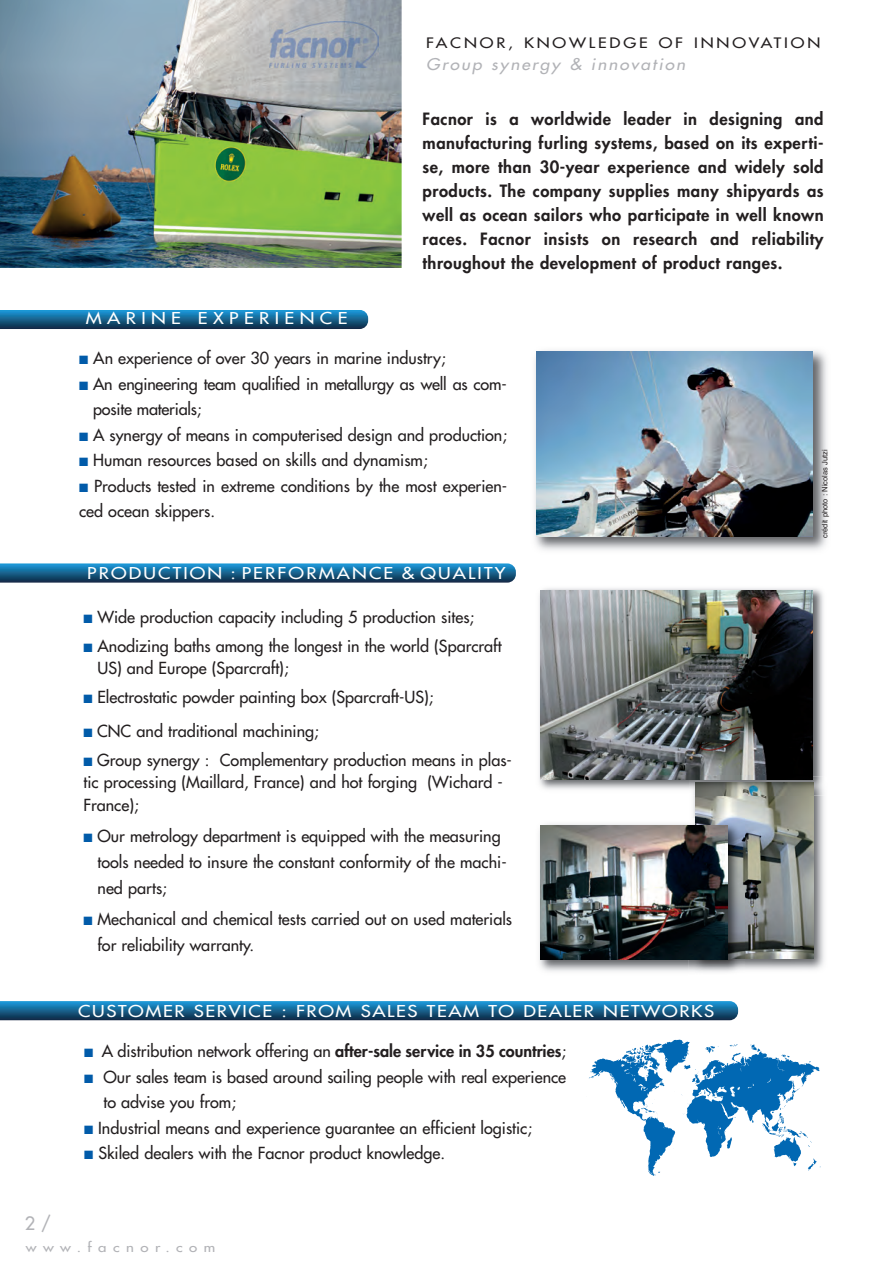
<style>
.page{position:relative;width:895px;height:1264px;background:#fff}
.page>*{position:absolute;margin:0;border:0;box-sizing:border-box;transform-origin:0 0}
.t1{font:18px "Futura";color:#b2b3b7}
.t2{font:800 16.5px/24px "Futura";letter-spacing:.03em;color:#231f20;text-align:justify}
.t3{font:16.2px/25.5px "Futura";color:#231f20}
.t4{font:15.9px "Futura";letter-spacing:.085em;color:#fff;scale:1.18 1}
.t5{font:15.9px "Futura";letter-spacing:.115em;color:#fff;scale:1.18 1}
.t6{font:15.9px "Futura";letter-spacing:.29em;color:#fff;scale:1.18 1}
.t7{font:italic 15.75px "Futura";letter-spacing:.115em;color:#b2b3b7;scale:1.1 1}
.t8{font:14.1px "Futura";letter-spacing:.175em;color:#231f20;scale:1.18 1}
.t9{font:12.75px "Futura";letter-spacing:.435em;color:#b2b3b7;scale:1.18 1}
.t10{font:7.5px "Helvetica";color:#231f20}
.s1{color:#015ba9}
.s2{font-weight:800}
</style>
<div class="page">
<img style="left:693px;top:795px;width:131px;height:175px">
<img style="left:695px;top:795px;width:117px;height:163px">
<img style="left:539px;top:818px;width:205px;height:154px">
<img style="left:540px;top:825px;width:187px;height:135px">
<img style="left:0;top:0;width:401px;height:268px">
<svg style="left:0;top:310px;width:368px;height:19px;background:#16618d"></svg>
<svg style="left:0;top:564px;width:515px;height:18px;background:#16618e"></svg>
<svg style="left:0;top:1001px;width:737px;height:19px;background:#17638f"></svg>
<img style="left:534px;top:350px;width:293px;height:200px">
<img style="left:536px;top:351px;width:276px;height:185px">
<img style="left:539px;top:588px;width:285px;height:207px">
<img style="left:695px;top:783px;width:117px;height:12px">
<img style="left:540px;top:590px;width:272px;height:189px">
<img style="left:269px;top:22px;width:109px;height:45px">
<svg style="left:589px;top:1039px;width:231px;height:136px"></svg>
<p class="t8" style="left:426px;top:35px;width:335px">FACNOR, KNOWLEDGE OF INNOVATION</p>
<p class="t7" style="left:426px;top:56px;width:237px">Group synergy &amp; innovation</p>
<p class="t6" style="left:86px;top:310px;width:223px">MARINE EXPERIENCE</p>
<p class="t2" style="left:422px;top:108px;width:402px">Facnor is a worldwide leader in designing and manufacturing furling systems, based on its experti&shy;se, more than 30-year experience and widely sold products. The company supplies many shipyards as well as ocean sailors who participate in well known races. Facnor insists on research and reliability throughout the development of product ranges.</p>
<p class="t3" style="left:79px;top:347px;width:368px"><span class="s1">■</span> An experience of over 30 years in marine industry;</p>
<p class="t3" style="left:93px;top:372px;width:415px;text-indent:-14px"><span class="s1">■</span> An engineering team qualified in metallurgy as well as com&shy;posite materials;</p>
<p class="t3" style="left:79px;top:423px;width:429px"><span class="s1">■</span> A synergy of means in computerised design and production;</p>
<p class="t3" style="left:79px;top:449px;width:350px"><span class="s1">■</span> Human resources based on skills and dynamism;</p>
<p class="t3" style="left:79px;top:474px;width:429px"><span class="s1">■</span> Products tested in extreme conditions by the most experien&shy;ced ocean skippers.</p>
<p class="t5" style="left:87px;top:565px;width:356px">PRODUCTION : PERFORMANCE &amp; QUALITY</p>
<p class="t3" style="left:83px;top:606px;width:392px"><span class="s1">■</span> Wide production capacity including 5 production sites;</p>
<p class="t3" style="left:97px;top:636px;width:405px;line-height:22.5px;text-indent:-14px"><span class="s1">■</span> Anodizing baths among the longest in the world (Sparcraft<br>US) and Europe (Sparcraft);</p>
<p class="t3" style="left:83px;top:685px;width:351px"><span class="s1">■</span> Electrostatic powder painting box (Sparcraft-US);</p>
<p class="t3" style="left:83px;top:720px;width:237px"><span class="s1">■</span> CNC and traditional machining;</p>
<p class="t3" style="left:83px;top:750px;width:430px;line-height:22.5px"><span class="s1">■</span> Group synergy : Complementary production means in plas&shy;tic processing (Maillard, France) and hot forging (Wichard -<br>France);</p>
<p class="t3" style="left:97px;top:825px;width:410px;text-indent:-14px"><span class="s1">■</span> Our metrology department is equipped with the measuring tools needed to insure the constant conformity of the machi&shy;ned parts;</p>
<p class="t3" style="left:97px;top:907px;width:416px;text-indent:-14px"><span class="s1">■</span> Mechanical and chemical tests carried out on used materials for reliability warranty.</p>
<p class="t4" style="left:78px;top:1003px;width:540px">CUSTOMER SERVICE : FROM SALES TEAM TO DEALER NETWORKS</p>
<p class="t1" style="left:25px;top:1214px;width:28px">2 /</p>
<p class="t3" style="left:84px;top:1039px;width:483px"><span class="s1">■</span> A distribution network offering an <span class="s2">after-sale service in 35 countries</span>;</p>
<p class="t3" style="left:103px;top:1065px;width:464px;text-indent:-19px"><span class="s1">■</span> Our sales team is based around sailing people with real experience to advise you from;</p>
<p class="t3" style="left:84px;top:1116px;width:449px"><span class="s1">■</span> Industrial means and experience guarantee an efficient logistic;</p>
<p class="t3" style="left:84px;top:1141px;width:362px"><span class="s1">■</span> Skiled dealers with the Facnor product knowledge.</p>
<p class="t9" style="left:26px;top:1241px;width:162px">www.facnor.com</p>
<p class="t10" style="left:820px;top:538px;width:90px;rotate:-90deg">crédit photo : Nicolas Jutzi</p>
</div>
